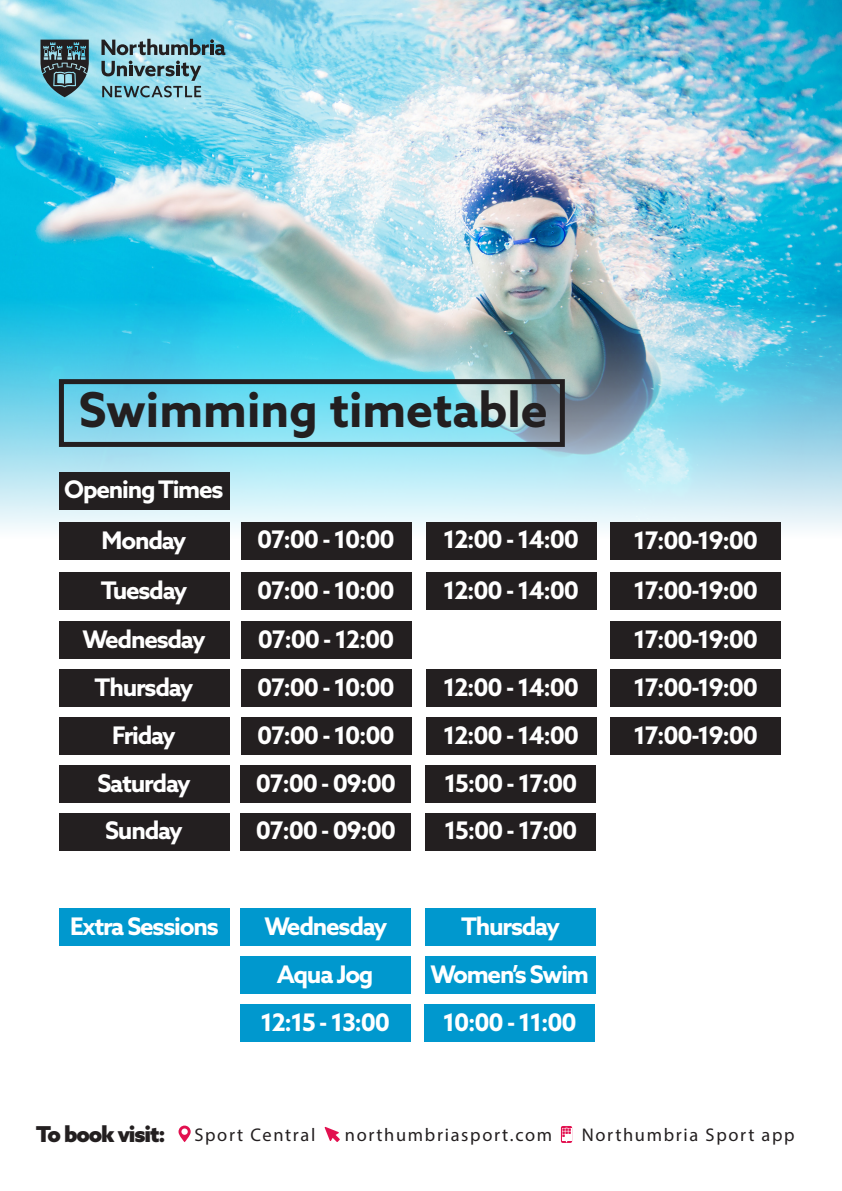
<style>
.page{position:relative;width:842px;height:1191px;background:#fff}
.page>*{position:absolute;margin:0;border:0;box-sizing:border-box;transform-origin:0 0}
.t1{font:700 48.1px "Azo Sans";color:#231f20}
.t2{font:700 24.2px "Azo Sans";letter-spacing:-.05em;color:#fff}
.t3{font:900 21.9px "Azo Sans";letter-spacing:-.05em;color:#231f20}
.t4{font:18.4px "Myriad Pro";letter-spacing:.09em;color:#231f20}
</style>
<div class="page">
<img style="left:0;top:0;width:842px;height:298px">
<svg style="left:0;top:298px;width:842px;height:423px"></svg>
<div style="left:241px;top:522px;width:170px;height:38px;background:#231f20"></div>
<div style="left:241px;top:621px;width:170px;height:38px;background:#231f20"></div>
<div style="left:426px;top:522px;width:170px;height:38px;background:#231f20"></div>
<div style="left:240px;top:956px;width:170px;height:38px;background:#0098ce"></div>
<div style="left:611px;top:522px;width:170px;height:38px;background:#231f20"></div>
<div style="left:611px;top:621px;width:170px;height:38px;background:#231f20"></div>
<div style="left:425px;top:956px;width:170px;height:38px;background:#0098ce"></div>
<div style="left:59px;top:522px;width:170px;height:38px;background:#231f20"></div>
<div style="left:59px;top:471px;width:170px;height:38px;background:#231f20"></div>
<div style="left:59px;top:621px;width:170px;height:38px;background:#231f20"></div>
<div style="left:59px;top:764px;width:170px;height:38px;background:#231f20"></div>
<div style="left:241px;top:572px;width:170px;height:38px;background:#231f20"></div>
<div style="left:241px;top:717px;width:170px;height:38px;background:#231f20"></div>
<div style="left:241px;top:669px;width:170px;height:38px;background:#231f20"></div>
<div style="left:426px;top:572px;width:170px;height:38px;background:#231f20"></div>
<div style="left:426px;top:717px;width:170px;height:38px;background:#231f20"></div>
<div style="left:426px;top:812px;width:170px;height:38px;background:#231f20"></div>
<div style="left:426px;top:669px;width:170px;height:38px;background:#231f20"></div>
<div style="left:426px;top:764px;width:170px;height:38px;background:#231f20"></div>
<div style="left:241px;top:908px;width:170px;height:38px;background:#0098ce"></div>
<div style="left:240px;top:1004px;width:170px;height:38px;background:#0098ce"></div>
<div style="left:611px;top:572px;width:170px;height:38px;background:#231f20"></div>
<div style="left:611px;top:717px;width:170px;height:38px;background:#231f20"></div>
<div style="left:611px;top:669px;width:170px;height:38px;background:#231f20"></div>
<div style="left:425px;top:908px;width:170px;height:38px;background:#0098ce"></div>
<div style="left:425px;top:1004px;width:170px;height:38px;background:#0098ce"></div>
<div style="left:59px;top:572px;width:170px;height:38px;background:#231f20"></div>
<div style="left:59px;top:717px;width:170px;height:38px;background:#231f20"></div>
<div style="left:59px;top:669px;width:170px;height:38px;background:#231f20"></div>
<div style="left:59px;top:812px;width:170px;height:38px;background:#231f20"></div>
<div style="left:59px;top:908px;width:171px;height:38px;background:#0098ce"></div>
<svg style="left:101px;top:39px;width:124px;height:16px;background:#688892"></svg>
<svg style="left:101px;top:61px;width:100px;height:36px;background:#77a4af"></svg>
<svg style="left:41px;top:40px;width:48px;height:58px;background:#4a6870"></svg>
<div style="left:241px;top:812px;width:170px;height:38px;background:#231f20"></div>
<div style="left:241px;top:764px;width:170px;height:38px;background:#231f20"></div>
<svg style="left:179px;top:1125px;width:12px;height:17px"></svg>
<svg style="left:325px;top:1126px;width:15px;height:16px"></svg>
<svg style="left:561px;top:1126px;width:11px;height:17px"></svg>
<svg style="left:562px;top:1127px;width:9px;height:15px"></svg>
<div style="left:59px;top:379px;width:506px;height:68px;border:5px solid #231f20"></div>
<p class="t1" style="left:79px;top:377px;width:470px">Swimming timetable</p>
<p class="t2" style="left:64px;top:473px;width:161px">Opening Times</p>
<p class="t2" style="left:102px;top:524px;width:86px">Monday</p>
<p class="t2" style="left:257px;top:523px;width:139px">07:00 - 10:00</p>
<p class="t2" style="left:443px;top:523px;width:137px">12:00 - 14:00</p>
<p class="t2" style="left:633px;top:524px;width:126px">17:00-19:00</p>
<p class="t2" style="left:101px;top:574px;width:88px">Tuesday</p>
<p class="t2" style="left:257px;top:574px;width:139px">07:00 - 10:00</p>
<p class="t2" style="left:443px;top:574px;width:137px">12:00 - 14:00</p>
<p class="t2" style="left:633px;top:574px;width:126px">17:00-19:00</p>
<p class="t2" style="left:83px;top:623px;width:125px">Wednesday</p>
<p class="t2" style="left:258px;top:623px;width:138px">07:00 - 12:00</p>
<p class="t2" style="left:633px;top:623px;width:126px">17:00-19:00</p>
<p class="t2" style="left:95px;top:671px;width:100px">Thursday</p>
<p class="t2" style="left:257px;top:671px;width:139px">07:00 - 10:00</p>
<p class="t2" style="left:443px;top:671px;width:137px">12:00 - 14:00</p>
<p class="t2" style="left:633px;top:671px;width:126px">17:00-19:00</p>
<p class="t2" style="left:112px;top:719px;width:65px">Friday</p>
<p class="t2" style="left:257px;top:719px;width:139px">07:00 - 10:00</p>
<p class="t2" style="left:443px;top:719px;width:137px">12:00 - 14:00</p>
<p class="t2" style="left:633px;top:719px;width:126px">17:00-19:00</p>
<p class="t2" style="left:97px;top:766px;width:95px">Saturday</p>
<p class="t2" style="left:256px;top:766px;width:141px">07:00 - 09:00</p>
<p class="t2" style="left:444px;top:766px;width:135px">15:00 - 17:00</p>
<p class="t2" style="left:105px;top:814px;width:79px">Sunday</p>
<p class="t2" style="left:256px;top:814px;width:141px">07:00 - 09:00</p>
<p class="t2" style="left:444px;top:814px;width:135px">15:00 - 17:00</p>
<p class="t2" style="left:70px;top:910px;width:150px">Extra Sessions</p>
<p class="t2" style="left:264px;top:910px;width:125px">Wednesday</p>
<p class="t2" style="left:461px;top:910px;width:100px">Thursday</p>
<p class="t2" style="left:277px;top:958px;width:98px">Aqua Jog</p>
<p class="t2" style="left:430px;top:958px;width:160px">Women’s Swim</p>
<p class="t2" style="left:260px;top:1006px;width:131px">12:15 - 13:00</p>
<p class="t2" style="left:443px;top:1006px;width:135px">10:00 - 11:00</p>
<p class="t3" style="left:36px;top:1119px;width:131px">To book visit:</p>
<p class="t4" style="left:194px;top:1123px;width:122px">Sport Central</p>
<p class="t4" style="left:345px;top:1123px;width:209px">northumbriasport.com</p>
<p class="t4" style="left:582px;top:1123px;width:215px">Northumbria Sport app</p>
</div>
